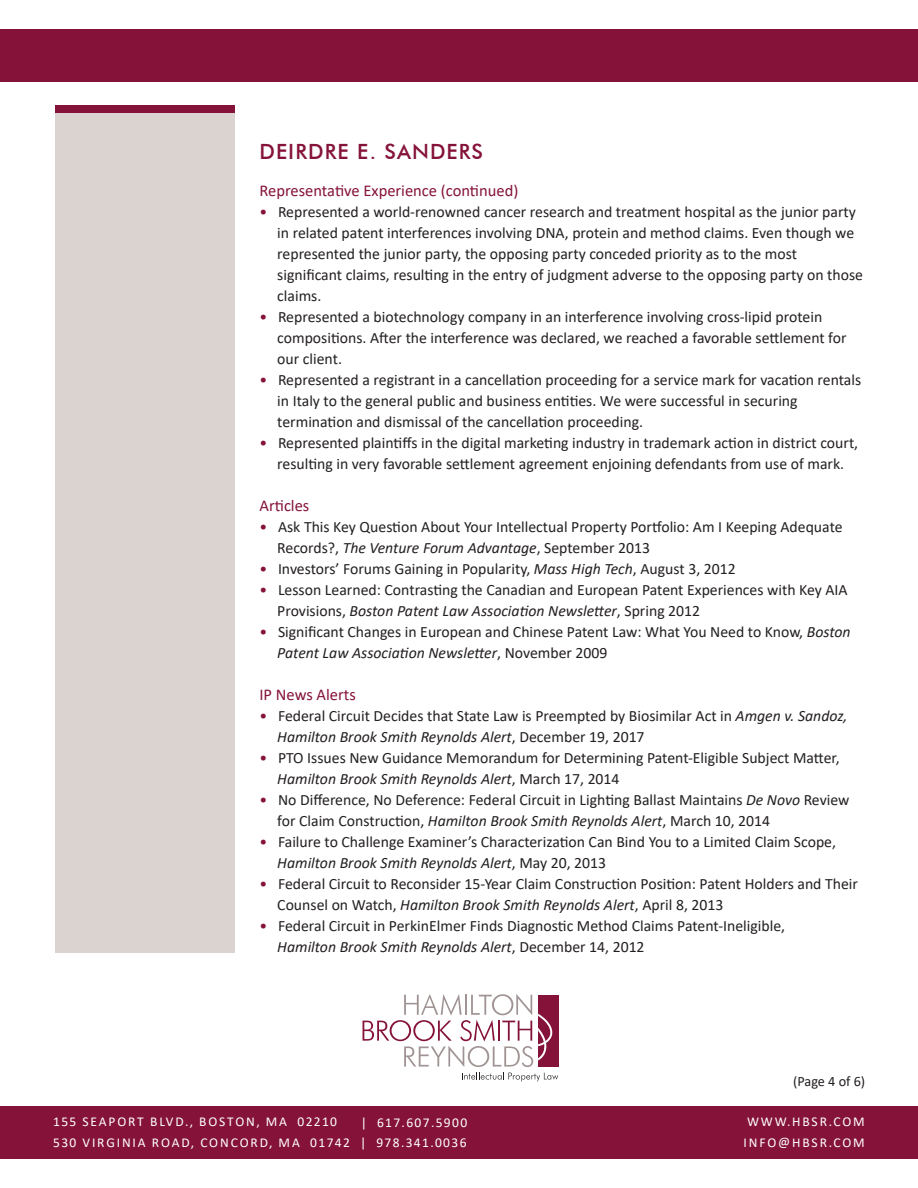
<style>
.page{position:relative;width:918px;height:1188px;background:#fff}
.page>*{position:absolute;margin:0;border:0;box-sizing:border-box;transform-origin:0 0}
.t1{font:500 21px "Futura BT";letter-spacing:.05em;color:#851339}
.t2{font:16.5px "Calibri";color:#851339}
.t3{font:15.75px/21px "Calibri";color:#231f20}
.t4{font:14.25px "Calibri";letter-spacing:-.005em;color:#231f20}
.t5{font:13.5px "Calibri";letter-spacing:.13em;color:#fff}
.t6{font:13.5px "Calibri";letter-spacing:.1em;color:#fff}
.s1{color:#851339}
.s2{font-style:italic}
</style>
<div class="page">
<svg style="left:363px;top:994px;width:195px;height:87px"></svg>
<div style="left:0;top:29px;width:918px;height:52px;background:#851339"></div>
<div style="left:0;top:1107px;width:918px;height:52px;background:#851339"></div>
<div style="left:55px;top:113px;width:180px;height:840px;background:#dbd3cf"></div>
<div style="left:55px;top:105px;width:180px;height:8px;background:#851339"></div>
<p class="t1" style="left:260px;top:139px;width:225px">DEIRDRE E. SANDERS</p>
<p class="t2" style="left:260px;top:179px;width:260px">Representative Experience (continued)</p>
<p class="t3" style="left:277px;top:201px;width:587px;text-indent:-18px"><span class="s1">•</span> Represented a world-renowned cancer research and treatment hospital as the junior party in related patent interferences involving DNA, protein and method claims. Even though we represented the junior party, the opposing party conceded priority as to the most significant claims, resulting in the entry of judgment adverse to the opposing party on those claims.</p>
<p class="t3" style="left:277px;top:306px;width:571px;text-indent:-18px"><span class="s1">•</span> Represented a biotechnology company in an interference involving cross-lipid protein compositions. After the interference was declared, we reached a favorable settlement for our client.</p>
<p class="t3" style="left:277px;top:369px;width:585px;text-indent:-18px"><span class="s1">•</span> Represented a registrant in a cancellation proceeding for a service mark for vacation rentals in Italy to the general public and business entities. We were successful in securing termination and dismissal of the cancellation proceeding.</p>
<p class="t3" style="left:260px;top:432px;width:600px;text-align:center"><span class="s1">•</span> Represented plaintiffs in the digital marketing industry in trademark action in district court, resulting in very favorable settlement agreement enjoining defendants from use of mark.</p>
<p class="t2" style="left:260px;top:494px;width:51px">Articles</p>
<p class="t3" style="left:277px;top:516px;width:567px;text-indent:-18px"><span class="s1">•</span> Ask This Key Question About Your Intellectual Property Portfolio: Am I Keeping Adequate<br>Records?, <span class="s2">The Venture Forum Advantage</span>, September 2013</p>
<p class="t3" style="left:260px;top:558px;width:478px"><span class="s1">•</span> Investors’ Forums Gaining in Popularity, <span class="s2">Mass High Tech</span>, August 3, 2012</p>
<p class="t3" style="left:277px;top:579px;width:572px;text-indent:-18px"><span class="s1">•</span> Lesson Learned: Contrasting the Canadian and European Patent Experiences with Key AIA<br>Provisions, <span class="s2">Boston Patent Law Association Newsletter</span>, Spring 2012</p>
<p class="t3" style="left:277px;top:621px;width:575px;text-indent:-18px"><span class="s1">•</span> Significant Changes in European and Chinese Patent Law: What You Need to Know, <span class="s2">Boston<br>Patent Law Association Newsletter</span>, November 2009</p>
<p class="t2" style="left:260px;top:683px;width:98px">IP News Alerts</p>
<p class="t3" style="left:277px;top:705px;width:572px;text-indent:-18px"><span class="s1">•</span> Federal Circuit Decides that State Law is Preempted by Biosimilar Act in <span class="s2">Amgen v. Sandoz,<br>Hamilton Brook Smith Reynolds Alert</span>, December 19, 2017</p>
<p class="t3" style="left:277px;top:747px;width:564px;text-indent:-18px"><span class="s1">•</span> PTO Issues New Guidance Memorandum for Determining Patent-Eligible Subject Matter,<br><span class="s2">Hamilton Brook Smith Reynolds Alert</span>, March 17, 2014</p>
<p class="t3" style="left:277px;top:789px;width:574px;text-indent:-18px"><span class="s1">•</span> No Difference, No Deference: Federal Circuit in Lighting Ballast Maintains <span class="s2">De Novo</span> Review for Claim Construction, <span class="s2">Hamilton Brook Smith Reynolds Alert</span>, March 10, 2014</p>
<p class="t3" style="left:277px;top:831px;width:560px;text-indent:-18px"><span class="s1">•</span> Failure to Challenge Examiner’s Characterization Can Bind You to a Limited Claim Scope,<br><span class="s2">Hamilton Brook Smith Reynolds Alert</span>, May 20, 2013</p>
<p class="t3" style="left:277px;top:873px;width:582px;text-indent:-18px"><span class="s1">•</span> Federal Circuit to Reconsider 15-Year Claim Construction Position: Patent Holders and Their<br>Counsel on Watch, <span class="s2">Hamilton Brook Smith Reynolds Alert</span>, April 8, 2013</p>
<p class="t3" style="left:277px;top:915px;width:509px;text-indent:-18px"><span class="s1">•</span> Federal Circuit in PerkinElmer Finds Diagnostic Method Claims Patent-Ineligible,<br><span class="s2">Hamilton Brook Smith Reynolds Alert</span>, December 14, 2012</p>
<p class="t6" style="left:361px;top:1113px;width:108px">| 617.607.5900</p>
<p class="t5" style="left:53px;top:1112px;width:285px">155 SEAPORT BLVD., BOSTON, MA 02210</p>
<p class="t5" style="left:53px;top:1133px;width:415px">530 VIRGINIA ROAD, CONCORD, MA 01742 | 978.341.0036</p>
<p class="t4" style="left:793px;top:1072px;width:74px">(Page 4 of 6)</p>
<p class="t5" style="left:747px;top:1112px;width:119px">WWW.HBSR.COM</p>
<p class="t5" style="left:744px;top:1133px;width:123px">INFO@HBSR.COM</p>
</div>
